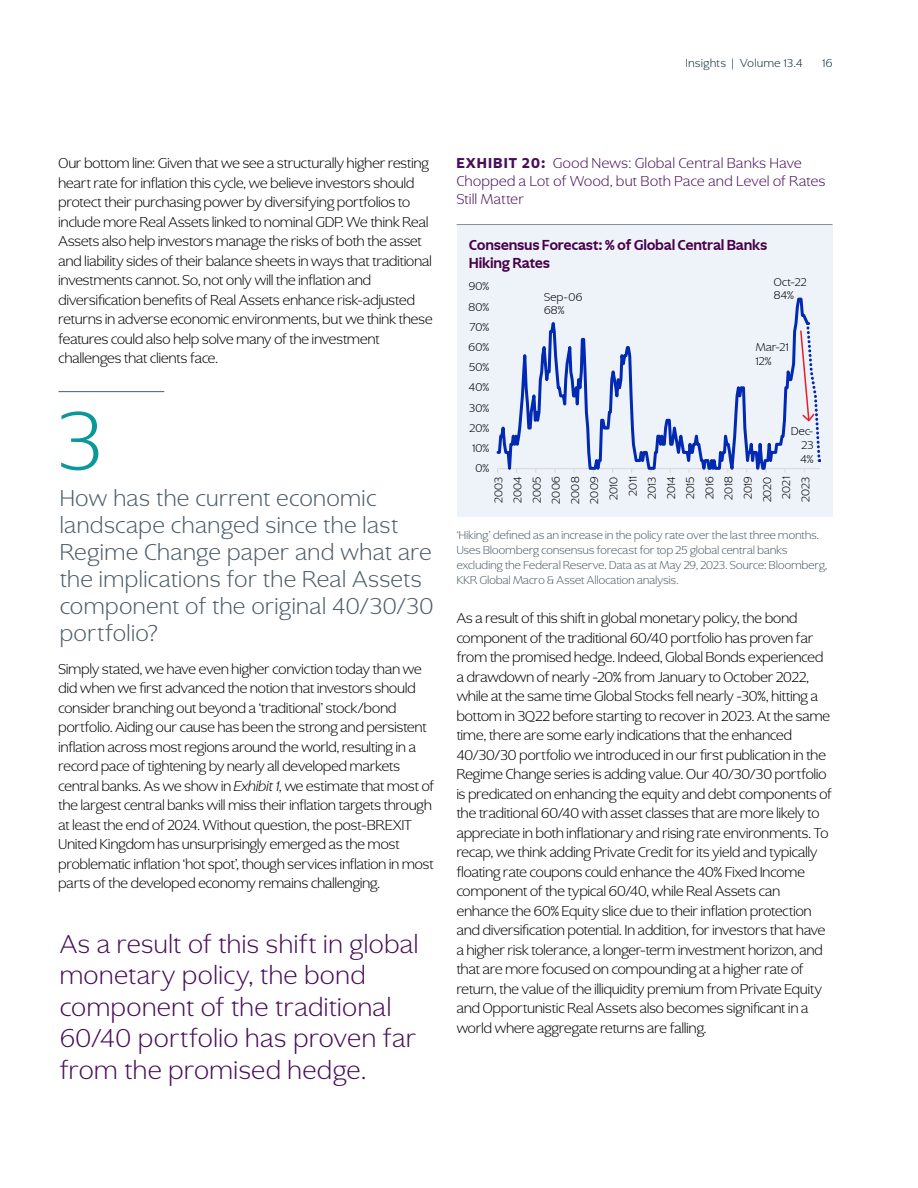
<style>
.page{position:relative;width:918px;height:1188px;background:#fff}
.page>*{position:absolute;margin:0;border:0;box-sizing:border-box;transform-origin:0 0}
.t1{font:300 87px "Ghost";color:#0c989a}
.t2{font:300 27px/31.5px "Ghost";letter-spacing:.045em;color:#490e5a}
.t3{font:300 24px/27px "Ghost";letter-spacing:.045em;color:#4c5c67}
.t4{font:300 15px/19.5px "Ghost";letter-spacing:.01em;color:#000}
.t5{font:300 15px/18px "Ghost";letter-spacing:.04em;color:#490e5a}
.t6{font:700 15px/18px "Ghost";letter-spacing:.025em;color:#49004b}
.t7{font:300 12px/15px "Ghost";letter-spacing:.025em;color:#4c5c67}
.t8{font:300 12px/19.2px "Ghost";letter-spacing:.02em;color:#000}
.t9{font:300 12px "Ghost";letter-spacing:.06em;color:#072535}
.s1{font-style:italic}
.s2{font-weight:800}
</style>
<div class="page">
<hr style="left:58px;top:391px;width:106px;height:1px;background:#4c5c67">
<div style="left:457px;top:225px;width:376px;height:292px;background:#eef3f9"></div>
<hr style="left:457px;top:224px;width:376px;height:1px;background:#869198">
<hr style="left:498px;top:468px;width:322px;height:1px;background:#d9d9d9">
<svg style="left:496px;top:297px;width:309px;height:176px"></svg>
<svg style="left:799px;top:297px;width:22px;height:165px"></svg>
<p class="t9" style="left:686px;top:56px;width:118px">Insights | Volume 13.4</p>
<p class="t9" style="left:823px;top:56px;width:11px">16</p>
<p class="t4" style="left:58px;top:154px;width:376px">Our bottom line: Given that we see a structurally higher resting heart rate for inflation this cycle, we believe investors should protect their purchasing power by diversifying portfolios to include more Real Assets linked to nominal GDP. We think Real Assets also help investors manage the risks of both the asset and liability sides of their balance sheets in ways that traditional investments cannot. So, not only will the inflation and diversification benefits of Real Assets enhance risk-adjusted returns in adverse economic environments, but we think these features could also help solve many of the investment challenges that clients face.</p>
<h1 class="t1" style="left:58px;top:389px;width:45px">3</h1>
<h3 class="t3" style="left:60px;top:484px;width:375px">How has the current economic landscape changed since the last<br>Regime Change paper and what are the implications for the Real Assets component of the original 40/30/30 portfolio?</h3>
<p class="t4" style="left:58px;top:659px;width:377px">Simply stated, we have even higher conviction today than we did when we first advanced the notion that investors should consider branching out beyond a ‘traditional’ stock/bond portfolio. Aiding our cause has been the strong and persistent inflation across most regions around the world, resulting in a record pace of tightening by nearly all developed markets central banks. As we show in <span class="s1">Exhibit 1</span>, we estimate that most of the largest central banks will miss their inflation targets through at least the end of 2024. Without question, the post-BREXIT United Kingdom has unsurprisingly emerged as the most problematic inflation ‘hot spot’, though services inflation in most parts of the developed economy remains challenging.</p>
<h2 class="t2" style="left:60px;top:928px;width:360px">As a result of this shift in global monetary policy, the bond component of the traditional<br>60/40 portfolio has proven far from the promised hedge.</h2>
<p class="t5" style="left:457px;top:154px;width:370px"><span class="s2">EXHIBIT 20:</span> Good News: Global Central Banks Have<br>Chopped a Lot of Wood, but Both Pace and Level of Rates<br>Still Matter</p>
<p class="t6" style="left:469px;top:236px;width:299px">Consensus Forecast: % of Global Central Banks<br>Hiking Rates</p>
<p class="t8" style="left:469px;top:277px;width:22px">90%</p>
<p class="t8" style="left:469px;top:297px;width:22px">80%</p>
<p class="t8" style="left:470px;top:317px;width:21px">70%</p>
<p class="t8" style="left:469px;top:337px;width:22px">60%</p>
<p class="t8" style="left:469px;top:357px;width:22px">50%</p>
<p class="t8" style="left:469px;top:378px;width:22px">40%</p>
<p class="t8" style="left:469px;top:398px;width:22px">30%</p>
<p class="t8" style="left:470px;top:418px;width:21px">20%</p>
<p class="t8" style="left:472px;top:438px;width:18px">10%</p>
<p class="t8" style="left:475px;top:458px;width:15px">0%</p>
<p class="t8" style="left:544px;top:290px;width:40px;line-height:13.8px">Sep-06<br>68%</p>
<p class="t8" style="left:774px;top:275px;width:34px;line-height:13.8px">Oct-22<br>84%</p>
<p class="t8" style="left:756px;top:340px;width:34px;line-height:13.8px">Mar-21<br>12%</p>
<p class="t8" style="left:801px;top:424px;width:14px;line-height:13.8px;text-align:justify;text-indent:-9px">Dec-23<br>4%</p>
<p class="t8" style="left:489px;top:504px;width:29px;text-align:right;rotate:-90deg">2003<br>2004<br>2005<br>2006<br>2008<br>2009<br>2010<br>2011<br>2013<br>2014<br>2015<br>2016<br>2018<br>2019<br>2020<br>2021<br>2023</p>
<p class="t7" style="left:457px;top:528px;width:372px">‘Hiking’ defined as an increase in the policy rate over the last three months.<br>Uses Bloomberg consensus forecast for top 25 global central banks excluding the Federal Reserve. Data as at May 29, 2023. Source: Bloomberg, KKR Global Macro &amp; Asset Allocation analysis.</p>
<p class="t4" style="left:457px;top:608px;width:377px">As a result of this shift in global monetary policy, the bond component of the traditional 60/40 portfolio has proven far from the promised hedge. Indeed, Global Bonds experienced a drawdown of nearly -20% from January to October 2022, while at the same time Global Stocks fell nearly -30%, hitting a bottom in 3Q22 before starting to recover in 2023. At the same time, there are some early indications that the enhanced 40/30/30 portfolio we introduced in our first publication in the Regime Change series is adding value. Our 40/30/30 portfolio is predicated on enhancing the equity and debt components of the traditional 60/40 with asset classes that are more likely to appreciate in both inflationary and rising rate environments. To recap, we think adding Private Credit for its yield and typically floating rate coupons could enhance the 40% Fixed Income component of the typical 60/40, while Real Assets can enhance the 60% Equity slice due to their inflation protection and diversification potential. In addition, for investors that have a higher risk tolerance, a longer-term investment horizon, and that are more focused on compounding at a higher rate of return, the value of the illiquidity premium from Private Equity and Opportunistic Real Assets also becomes significant in a world where aggregate returns are falling.</p>
</div>
